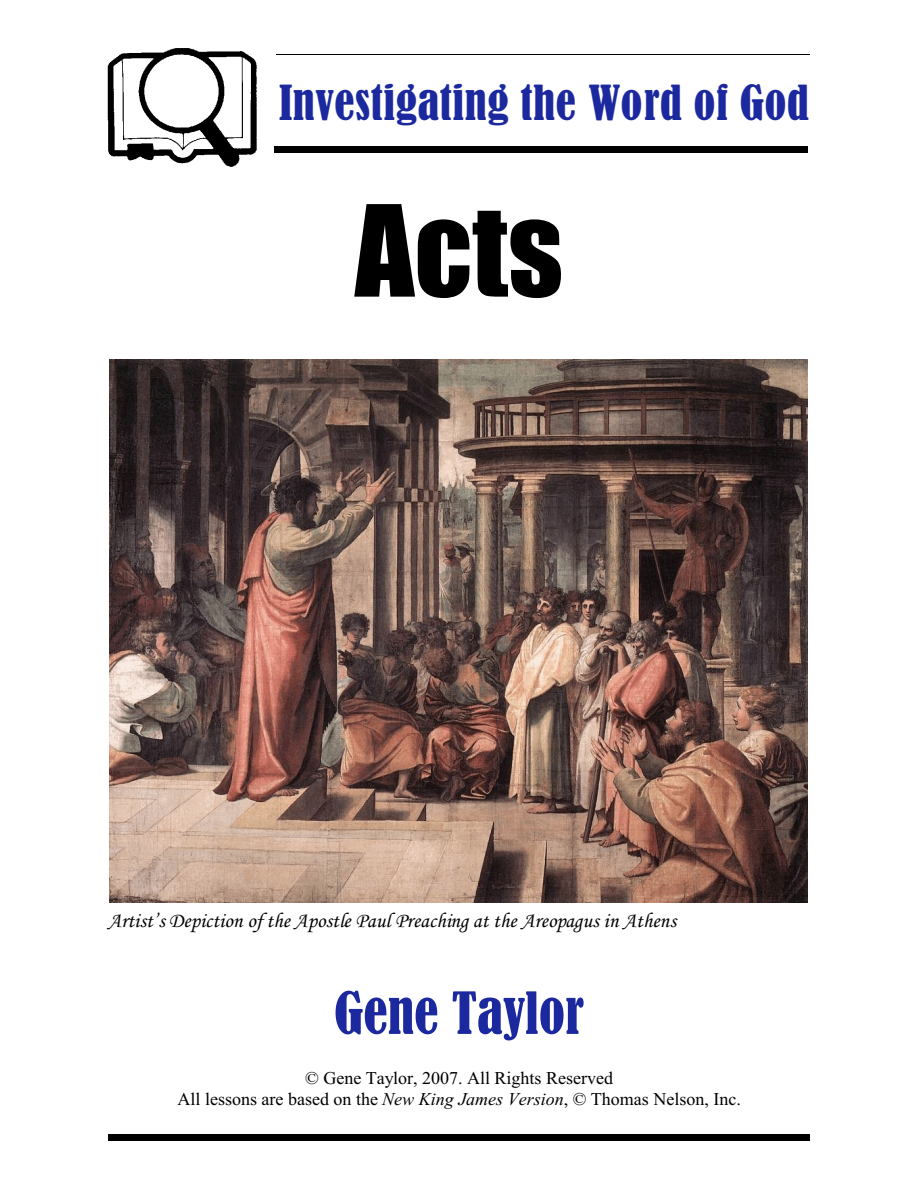
<style>
.page{position:relative;width:918px;height:1188px;background:#fff}
.page>*{position:absolute;margin:0;border:0;box-sizing:border-box;transform-origin:0 0}
.t1{font:117px "Impact";color:#000}
.t2{font:54px "Bernard MT Condensed";color:#1c299e}
.t3{font:44.85px "Bernard MT Condensed";letter-spacing:.01em;color:#1c299e}
.t4{font:italic 21px "Monotype Corsiva";letter-spacing:.005em;color:#000}
.t5{font:18px/21.3px "Times New Roman";color:#000;text-align:center}
.s1{font-style:italic}
</style>
<div class="page">
<img style="left:107px;top:48px;width:150px;height:119px">
<img style="left:110px;top:359px;width:697px;height:543px">
<hr style="left:276px;top:54px;width:533px;height:1px;background:#000">
<div style="left:275px;top:146px;width:533px;height:6px;background:#000"></div>
<div style="left:108px;top:1134px;width:702px;height:6px;background:#000"></div>
<h3 class="t3" style="left:279px;top:83px;width:532px">Investigating the Word of God</h3>
<h1 class="t1" style="left:355px;top:204px;width:210px">Acts</h1>
<p class="t4" style="left:108px;top:912px;width:570px">Artist’s Depiction of the Apostle Paul Preaching at the Areopagus in Athens</p>
<h2 class="t2" style="left:334px;top:990px;width:252px">Gene Taylor</h2>
<p class="t5" style="left:178px;top:1069px;width:565px">© Gene Taylor, 2007. All Rights Reserved<br>All lessons are based on the <span class="s1">New King James Version</span>, © Thomas Nelson, Inc.</p>
</div>
